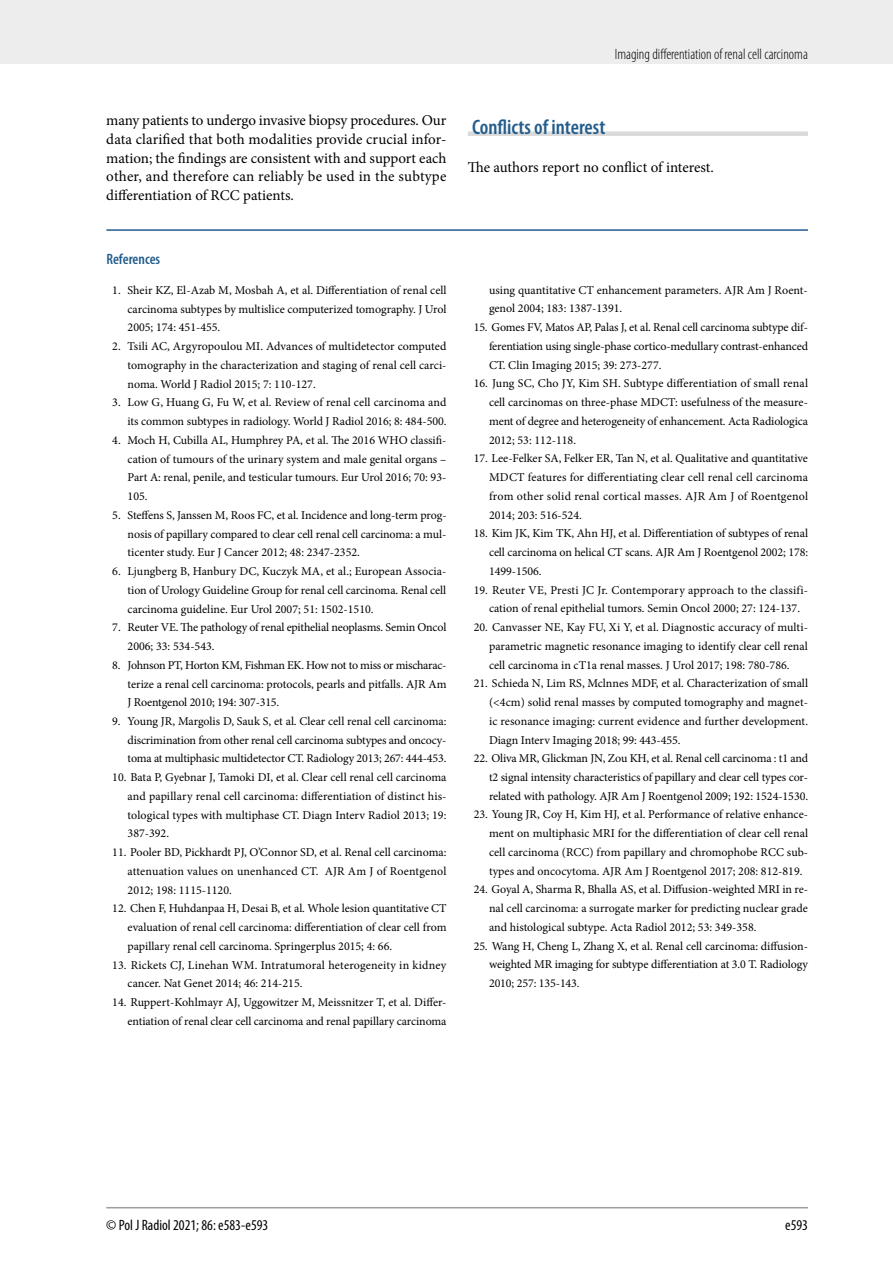
<style>
.page{position:relative;width:893px;height:1263px;background:#fff}
.page>*{position:absolute;margin:0;border:0;box-sizing:border-box;transform-origin:0 0}
.t1{font:600 condensed 21px "Myriad Pro";color:#245d8c}
.t2{font:15px/18.8px "Minion Pro";color:#000;text-align:justify}
.t3{font:300 condensed 15px "Myriad Pro";color:#000}
.t4{font:condensed 15px "Myriad Pro";color:#000}
.t5{font:600 condensed 15px "Myriad Pro";color:#245d8c}
.t6{font:12px/18.8px "Minion Pro";color:#000;text-align:justify}
</style>
<div class="page">
<div style="left:0;top:0;width:893px;height:64px;background:#ededed"></div>
<hr style="left:106px;top:1207px;width:702px;height:1px;background:#9d9d9c">
<div style="left:468px;top:131px;width:340px;height:5px;background:#dadada"></div>
<hr style="left:106px;top:229px;width:702px;height:2px;background:#245d8c">
<p class="t3" style="left:615px;top:45px;width:195px">Imaging differentiation of renal cell carcinoma</p>
<p class="t2" style="left:106px;top:111px;width:342px">many patients to undergo invasive biopsy procedures. Our data clarified that both modalities provide crucial infor&shy;mation; the findings are consistent with and support each other, and therefore can reliably be used in the subtype differentiation of RCC patients.</p>
<h1 class="t1" style="left:472px;top:114px;width:135px">Conflicts of interest</h1>
<p class="t2" style="left:468px;top:158px;width:248px">The authors report no conflict of interest.</p>
<p class="t5" style="left:106px;top:250px;width:55px">References</p>
<p class="t6" style="left:128px;top:281px;width:321px;text-indent:-15px">1. Sheir KZ, El-Azab M, Mosbah A, et al. Differentiation of renal cell carcinoma subtypes by multislice computerized tomography. J Urol 2005; 174: 451-455.</p>
<p class="t6" style="left:128px;top:337px;width:320px;text-indent:-15px">2. Tsili AC, Argyropoulou MI. Advances of multidetector computed tomography in the characterization and staging of renal cell carci&shy;noma. World J Radiol 2015; 7: 110-127.</p>
<p class="t6" style="left:112px;top:393px;width:336px;text-align:right">3. Low G, Huang G, Fu W, et al. Review of renal cell carcinoma and its common subtypes in radiology. World J Radiol 2016; 8: 484-500.</p>
<p class="t6" style="left:128px;top:431px;width:320px;text-indent:-15px">4. Moch H, Cubilla AL, Humphrey PA, et al. The 2016 WHO classifi&shy;cation of tumours of the urinary system and male genital organs – Part A: renal, penile, and testicular tumours. Eur Urol 2016; 70: 93- 105.</p>
<p class="t6" style="left:128px;top:506px;width:321px;text-indent:-15px">5. Steffens S, Janssen M, Roos FC, et al. Incidence and long-term prog&shy;nosis of papillary compared to clear cell renal cell carcinoma: a mul&shy;ticenter study. Eur J Cancer 2012; 48: 2347-2352.</p>
<p class="t6" style="left:128px;top:562px;width:320px;text-indent:-15px">6. Ljungberg B, Hanbury DC, Kuczyk MA, et al.; European Associa&shy;tion of Urology Guideline Group for renal cell carcinoma. Renal cell carcinoma guideline. Eur Urol 2007; 51: 1502-1510.</p>
<p class="t6" style="left:128px;top:618px;width:320px;text-indent:-15px">7. Reuter VE. The pathology of renal epithelial neoplasms. Semin Oncol<br>2006; 33: 534-543.</p>
<p class="t6" style="left:128px;top:656px;width:320px;text-indent:-15px">8. Johnson PT, Horton KM, Fishman EK. How not to miss or mischarac&shy;terize a renal cell carcinoma: protocols, pearls and pitfalls. AJR Am J Roentgenol 2010; 194: 307-315.</p>
<p class="t6" style="left:128px;top:712px;width:320px;text-indent:-15px">9. Young JR, Margolis D, Sauk S, et al. Clear cell renal cell carcinoma: discrimination from other renal cell carcinoma subtypes and oncocy&shy;toma at multiphasic multidetector CT. Radiology 2013; 267: 444-453.</p>
<p class="t6" style="left:128px;top:768px;width:320px;text-indent:-15px">10. Bata P, Gyebnar J, Tamoki DI, et al. Clear cell renal cell carcinoma and papillary renal cell carcinoma: differentiation of distinct his&shy;tological types with multiphase CT. Diagn Interv Radiol 2013; 19:<br>387-392.</p>
<p class="t6" style="left:128px;top:843px;width:320px;text-indent:-15px">11. Pooler BD, Pickhardt PJ, O’Connor SD, et al. Renal cell carcinoma: attenuation values on unenhanced CT. AJR Am J of Roentgenol 2012; 198: 1115-1120.</p>
<p class="t6" style="left:128px;top:899px;width:321px;text-indent:-15px">12. Chen F, Huhdanpaa H, Desai B, et al. Whole lesion quantitative CT evaluation of renal cell carcinoma: differentiation of clear cell from papillary renal cell carcinoma. Springerplus 2015; 4: 66.</p>
<p class="t6" style="left:128px;top:955px;width:320px;text-indent:-15px">13. Rickets CJ, Linehan WM. Intratumoral heterogeneity in kidney cancer. Nat Genet 2014; 46: 214-215.</p>
<p class="t6" style="left:112px;top:993px;width:336px;text-align:right">14. Ruppert-Kohlmayr AJ, Uggowitzer M, Meissnitzer T, et al. Differ&shy;entiation of renal clear cell carcinoma and renal papillary carcinoma</p>
<p class="t6" style="left:489px;top:280px;width:320px">using quantitative CT enhancement parameters. AJR Am J Roent&shy;genol 2004; 183: 1387-1391.</p>
<p class="t6" style="left:489px;top:318px;width:321px;text-indent:-15px">15. Gomes FV, Matos AP, Palas J, et al. Renal cell carcinoma subtype dif&shy;ferentiation using single-phase cortico-medullary contrast-enhanced CT. Clin Imaging 2015; 39: 273-277.</p>
<p class="t6" style="left:489px;top:374px;width:321px;text-indent:-15px">16. Jung SC, Cho JY, Kim SH. Subtype differentiation of small renal cell carcinomas on three-phase MDCT: usefulness of the measure&shy;ment of degree and heterogeneity of enhancement. Acta Radiologica 2012; 53: 112-118.</p>
<p class="t6" style="left:489px;top:449px;width:321px;text-indent:-15px">17. Lee-Felker SA, Felker ER, Tan N, et al. Qualitative and quantitative MDCT features for differentiating clear cell renal cell carcinoma from other solid renal cortical masses. AJR Am J of Roentgenol 2014; 203: 516-524.</p>
<p class="t6" style="left:489px;top:524px;width:321px;text-indent:-15px">18. Kim JK, Kim TK, Ahn HJ, et al. Differentiation of subtypes of renal cell carcinoma on helical CT scans. AJR Am J Roentgenol 2002; 178:<br>1499-1506.</p>
<p class="t6" style="left:489px;top:580px;width:321px;text-indent:-15px">19. Reuter VE, Presti JC Jr. Contemporary approach to the classifi&shy;cation of renal epithelial tumors. Semin Oncol 2000; 27: 124-137.</p>
<p class="t6" style="left:489px;top:618px;width:321px;text-indent:-15px">20. Canvasser NE, Kay FU, Xi Y, et al. Diagnostic accuracy of multi&shy;parametric magnetic resonance imaging to identify clear cell renal cell carcinoma in cT1a renal masses. J Urol 2017; 198: 780-786.</p>
<p class="t6" style="left:489px;top:674px;width:321px;text-indent:-15px">21. Schieda N, Lim RS, Mclnnes MDF, et al. Characterization of small (&lt;4cm) solid renal masses by computed tomography and magnet&shy;ic resonance imaging: current evidence and further development.<br>Diagn Interv Imaging 2018; 99: 443-455.</p>
<p class="t6" style="left:489px;top:749px;width:321px;text-indent:-15px">22. Oliva MR, Glickman JN, Zou KH, et al. Renal cell carcinoma : t1 and t2 signal intensity characteristics of papillary and clear cell types cor&shy;related with pathology. AJR Am J Roentgenol 2009; 192: 1524-1530.</p>
<p class="t6" style="left:489px;top:805px;width:321px;text-indent:-15px">23. Young JR, Coy H, Kim HJ, et al. Performance of relative enhance&shy;ment on multiphasic MRI for the differentiation of clear cell renal cell carcinoma (RCC) from papillary and chromophobe RCC sub&shy;types and oncocytoma. AJR Am J Roentgenol 2017; 208: 812-819.</p>
<p class="t6" style="left:489px;top:880px;width:321px;text-indent:-15px">24. Goyal A, Sharma R, Bhalla AS, et al. Diffusion-weighted MRI in re&shy;nal cell carcinoma: a surrogate marker for predicting nuclear grade and histological subtype. Acta Radiol 2012; 53: 349-358.</p>
<p class="t6" style="left:489px;top:936px;width:321px;text-indent:-15px">25. Wang H, Cheng L, Zhang X, et al. Renal cell carcinoma: diffusion&shy;weighted MR imaging for subtype differentiation at 3.0 T. Radiology 2010; 257: 135-143.</p>
<p class="t4" style="left:106px;top:1216px;width:164px">© Pol J Radiol 2021; 86: e583-e593</p>
<p class="t4" style="left:785px;top:1216px;width:24px">e593</p>
</div>
